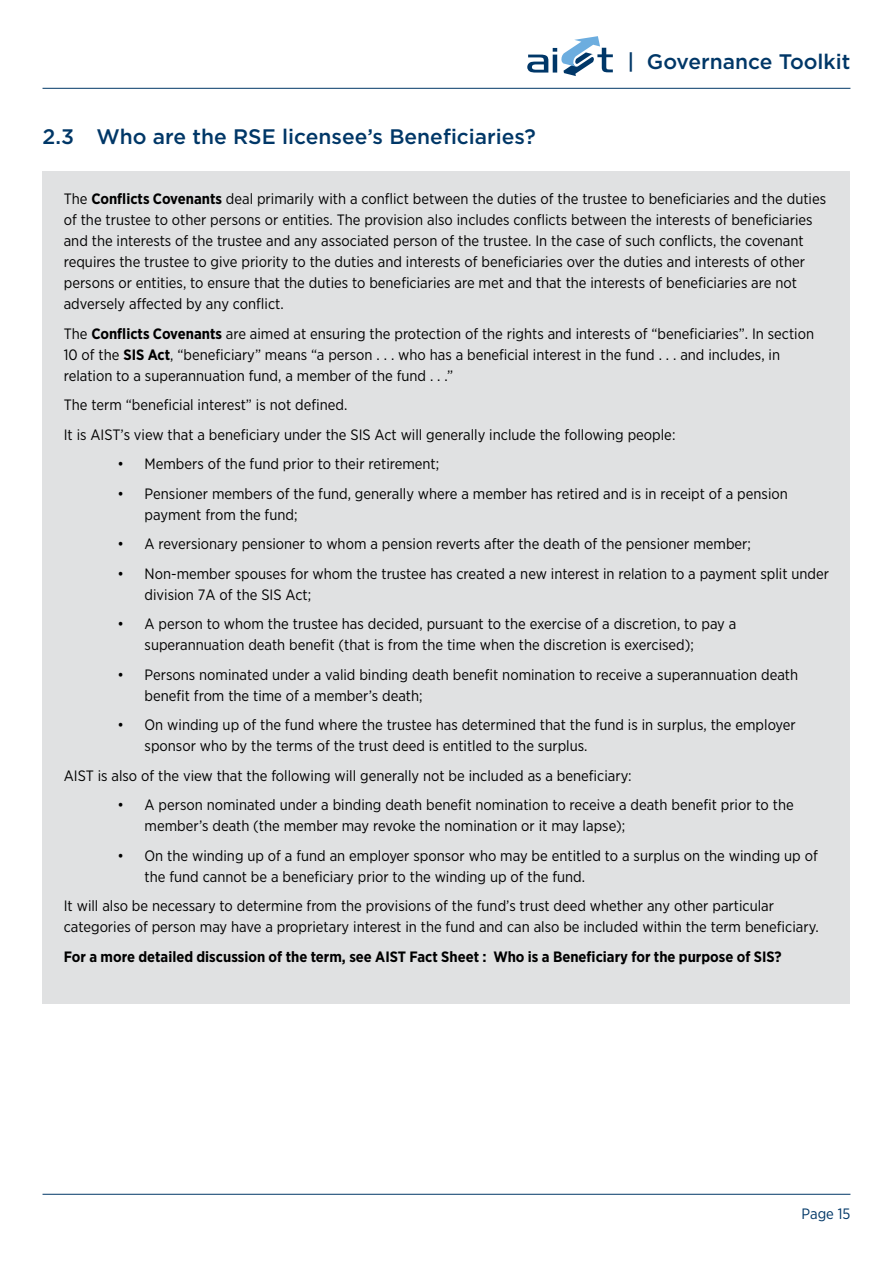
<style>
.page{position:relative;width:893px;height:1263px;background:#fff}
.page>*{position:absolute;margin:0;border:0;box-sizing:border-box;transform-origin:0 0}
.t1{font:500 21px "Gotham";color:#003767}
.t2{font:15px/21px "Gotham Narrow";color:#000}
.t3{font:700 15px "Gotham Narrow";color:#000}
.t4{font:15px "Gotham Narrow";color:#003767}
.s1{font-weight:700}
</style>
<div class="page">
<hr style="left:43px;top:1194px;width:807px;height:1px;background:#003767">
<hr style="left:43px;top:88px;width:807px;height:1px;background:#003767">
<svg style="left:527px;top:36px;width:86px;height:40px"></svg>
<div style="left:43px;top:171px;width:807px;height:832px;background:#e0e1e2"></div>
<h1 class="t1" style="left:43px;top:123px;width:495px">2.3 Who are the RSE licensee’s Beneficiaries?</h1>
<h1 class="t1" style="left:627px;top:48px;width:225px">| Governance Toolkit</h1>
<p class="t2" style="left:64px;top:188px;width:764px">The <span class="s1">Conflicts Covenants</span> deal primarily with a conflict between the duties of the trustee to beneficiaries and the duties of the trustee to other persons or entities. The provision also includes conflicts between the interests of beneficiaries and the interests of the trustee and any associated person of the trustee. In the case of such conflicts, the covenant requires the trustee to give priority to the duties and interests of beneficiaries over the duties and interests of other persons or entities, to ensure that the duties to beneficiaries are met and that the interests of beneficiaries are not adversely affected by any conflict.</p>
<p class="t2" style="left:64px;top:322px;width:752px">The <span class="s1">Conflicts Covenants</span> are aimed at ensuring the protection of the rights and interests of “beneficiaries”. In section<br>10 of the <span class="s1">SIS Act</span>, “beneficiary” means “a person . . . who has a beneficial interest in the fund . . . and includes, in relation to a superannuation fund, a member of the fund . . .”</p>
<p class="t2" style="left:64px;top:390px;width:613px;line-height:29.5px">The term “beneficial interest” is not defined.<br>It is AIST’s view that a beneficiary under the SIS Act will generally include the following people:</p>
<p class="t2" style="left:118px;top:453px;width:323px">• Members of the fund prior to their retirement;</p>
<p class="t2" style="left:145px;top:482px;width:645px;text-indent:-27px">• Pensioner members of the fund, generally where a member has retired and is in receipt of a pension payment from the fund;</p>
<p class="t2" style="left:118px;top:533px;width:635px">• A reversionary pensioner to whom a pension reverts after the death of the pensioner member;</p>
<p class="t2" style="left:145px;top:563px;width:686px;text-indent:-27px">• Non-member spouses for whom the trustee has created a new interest in relation to a payment split under division 7A of the SIS Act;</p>
<p class="t2" style="left:145px;top:613px;width:593px;text-indent:-27px">• A person to whom the trustee has decided, pursuant to the exercise of a discretion, to pay a superannuation death benefit (that is from the time when the discretion is exercised);</p>
<p class="t2" style="left:145px;top:664px;width:655px;text-indent:-27px">• Persons nominated under a valid binding death benefit nomination to receive a superannuation death benefit from the time of a member’s death;</p>
<p class="t2" style="left:145px;top:714px;width:653px;text-indent:-27px">• On winding up of the fund where the trustee has determined that the fund is in surplus, the employer sponsor who by the terms of the trust deed is entitled to the surplus.</p>
<p class="t2" style="left:64px;top:765px;width:569px">AIST is also of the view that the following will generally not be included as a beneficiary:</p>
<p class="t2" style="left:145px;top:794px;width:651px;text-indent:-27px">• A person nominated under a binding death benefit nomination to receive a death benefit prior to the member’s death (the member may revoke the nomination or it may lapse);</p>
<p class="t2" style="left:145px;top:845px;width:675px;text-indent:-27px">• On the winding up of a fund an employer sponsor who may be entitled to a surplus on the winding up of the fund cannot be a beneficiary prior to the winding up of the fund.</p>
<p class="t2" style="left:64px;top:895px;width:756px">It will also be necessary to determine from the provisions of the fund’s trust deed whether any other particular categories of person may have a proprietary interest in the fund and can also be included within the term beneficiary.</p>
<p class="t3" style="left:64px;top:947px;width:719px">For a more detailed discussion of the term, see AIST Fact Sheet : Who is a Beneficiary for the purpose of SIS?</p>
<p class="t4" style="left:802px;top:1204px;width:50px">Page 15</p>
</div>
